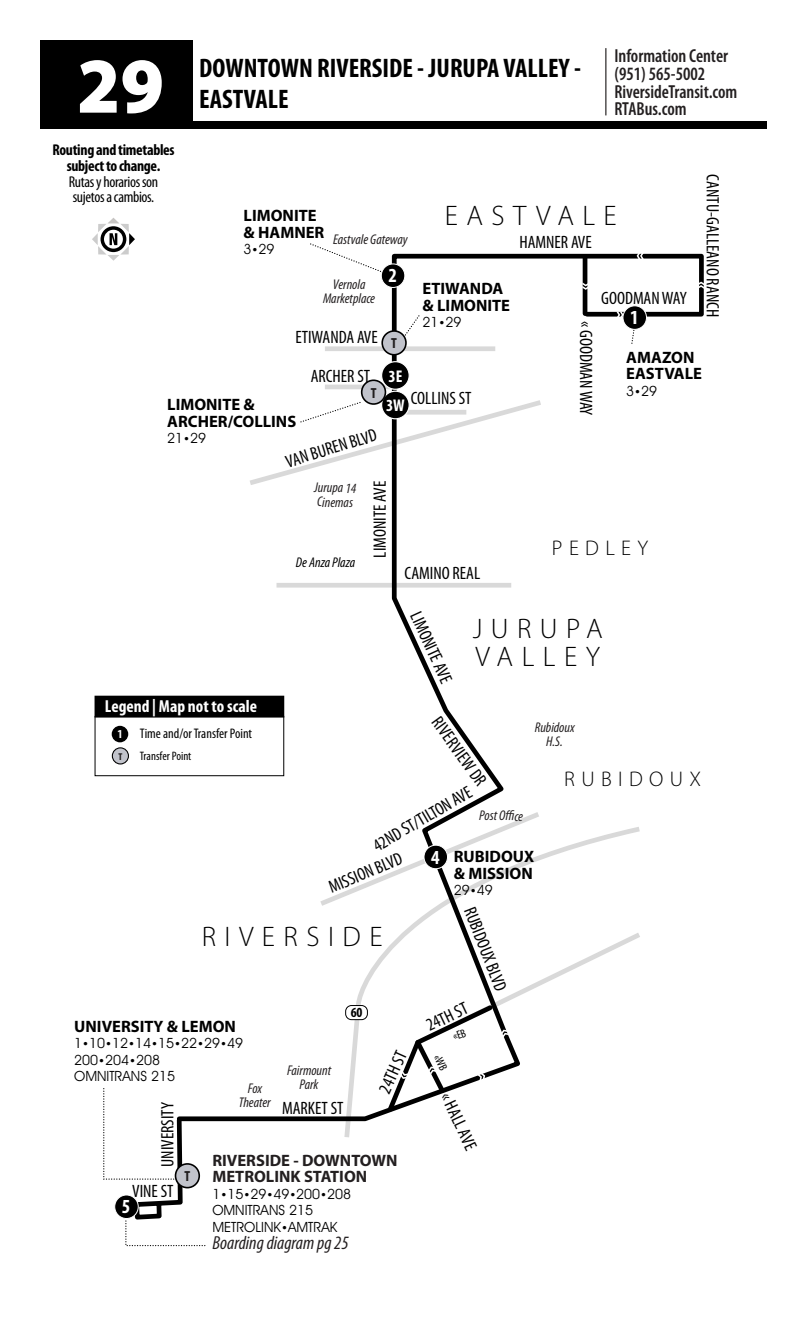
<style>
.page{position:relative;width:810px;height:1337px;background:#fff}
.page>*{position:absolute;margin:0;border:0;box-sizing:border-box;transform-origin:0 0}
.t1{font:900 79.42px "Myriad Pro";color:#fff;scale:.96 1}
.t2{font:300 28.35px/28.3px "Myriad Pro";letter-spacing:.3em;color:#000}
.t3{font:700 condensed 27px "Myriad Pro";color:#000}
.t4{font:300 21.15px "Myriad Pro";letter-spacing:.3em;color:#000}
.t5{font:700 condensed 20.03px "Myriad Pro";color:#fff}
.t6{font:600 condensed 18.9px/17.8px "Myriad Pro";color:#231f20;scale:.96 1}
.t7{font:italic condensed 18.9px "Myriad Pro";color:#231f20}
.t8{font:condensed 18px "Myriad Pro";color:#000}
.t9{font:700 condensed 17.32px "Myriad Pro";color:#fff}
.t10{font:700 condensed 17.1px/29.5px "Myriad Pro";color:#fff}
.t11{font:700 16.43px/16.4px "Myriad Pro";color:#000}
.t12{font:700 16.43px/16.4px "Myriad Pro";color:#231f20}
.t13{font:700 condensed 15.75px/15.8px "Myriad Pro";letter-spacing:-.02em;color:#000;text-align:center}
.t14{font:700 condensed 14.62px "Myriad Pro";color:#201d1e}
.t15{font:14.17px/16.4px "Avant Garde IT Cby BT";color:#000}
.t16{font:italic condensed 14.17px/14.2px "Myriad Pro";letter-spacing:-.005em;color:#231f20;text-align:center}
.t17{font:italic condensed 14.17px "Myriad Pro";color:#000}
.t18{font:condensed 13.95px "Myriad Pro";color:#000}
.t19{font:700 condensed 13.95px "Myriad Pro";color:#000}
.t20{font:condensed 12.38px "Myriad Pro";color:#000}
.t21{font:700 condensed 9.9px "Myriad Pro";color:#201d1e}
.s1{font-weight:400}
.s2{font-size:11.7px}
.s3{font-weight:700;font-size:12.15px;color:#fff}
</style>
<div class="page">
<svg style="left:175px;top:253px;width:529px;height:870px"></svg>
<div style="left:325px;top:384px;width:71px;height:5px;background:#d9d9d9"></div>
<svg style="left:309px;top:243px;width:73px;height:30px"></svg>
<svg style="left:403px;top:314px;width:18px;height:23px"></svg>
<div style="left:382px;top:362px;width:27px;height:27px;background:#000;border-radius:50%"></div>
<div style="left:381px;top:361px;width:29px;height:29px;border:1px solid #fff;border-radius:50%"></div>
<svg style="left:382px;top:391px;width:27px;height:28px"></svg>
<div style="left:381px;top:390px;width:29px;height:29px;border:1px solid #fff;border-radius:50%"></div>
<svg style="left:244px;top:396px;width:302px;height:93px"></svg>
<svg style="left:616px;top:311px;width:8px;height:7px"></svg>
<svg style="left:637px;top:253px;width:7px;height:6px"></svg>
<svg style="left:698px;top:282px;width:6px;height:7px"></svg>
<hr style="left:583px;top:258px;width:4px;height:55px;background:#000">
<svg style="left:630px;top:329px;width:5px;height:17px"></svg>
<svg style="left:582px;top:282px;width:7px;height:8px"></svg>
<svg style="left:103px;top:1087px;width:104px;height:159px"></svg>
<div style="left:95px;top:716px;width:189px;height:59px;background:#fff"></div>
<div style="left:95px;top:716px;width:189px;height:60px;border:1px solid #000"></div>
<div style="left:112px;top:726px;width:16px;height:16px;background:#000;border-radius:50%"></div>
<div style="left:95px;top:696px;width:189px;height:21px;background:#000"></div>
<svg style="left:112px;top:747px;width:17px;height:17px"></svg>
<div style="left:40px;top:41px;width:727px;height:88px;background:#000"></div>
<div style="left:193px;top:36px;width:579px;height:84px;background:#fff"></div>
<hr style="left:605px;top:48px;width:1px;height:67px;background:#231f20">
<div style="left:362px;top:380px;width:23px;height:24px;background:#c1c3cb;border-radius:50%"></div>
<div style="left:361px;top:379px;width:25px;height:26px;border:2px solid #000;border-radius:50%"></div>
<div style="left:382px;top:331px;width:24px;height:24px;background:#c1c3cb;border-radius:50%"></div>
<div style="left:381px;top:330px;width:26px;height:25px;border:2px solid #000;border-radius:50%"></div>
<div style="left:176px;top:1163px;width:23px;height:24px;background:#c1c3cb;border-radius:50%"></div>
<div style="left:175px;top:1163px;width:25px;height:25px;border:2px solid #000;border-radius:50%"></div>
<div style="left:424px;top:845px;width:24px;height:23px;background:#000;border-radius:50%"></div>
<div style="left:424px;top:844px;width:24px;height:25px;border:1px solid #fff;border-radius:50%"></div>
<div style="left:115px;top:1195px;width:23px;height:23px;background:#000;border-radius:50%"></div>
<div style="left:114px;top:1194px;width:25px;height:24px;border:1px solid #fff;border-radius:50%"></div>
<div style="left:623px;top:306px;width:24px;height:23px;background:#000;border-radius:50%"></div>
<div style="left:623px;top:305px;width:24px;height:25px;border:1px solid #fff;border-radius:50%"></div>
<div style="left:381px;top:264px;width:24px;height:23px;background:#000;border-radius:50%"></div>
<div style="left:381px;top:263px;width:24px;height:25px;border:1px solid #fff;border-radius:50%"></div>
<div style="left:346px;top:1005px;width:21px;height:14px;background:#fff;border-radius:6px"></div>
<div style="left:345px;top:1005px;width:23px;height:15px;border:1px solid #000;border-radius:6px"></div>
<svg style="left:92px;top:218px;width:43px;height:43px"></svg>
<svg style="left:384px;top:928px;width:261px;height:187px"></svg>
<p class="t1" style="left:77px;top:41px;width:93px">29</p>
<p class="t3" style="left:199px;top:53px;width:383px">DOWNTOWN RIVERSIDE - JURUPA VALLEY -</p>
<p class="t3" style="left:199px;top:84px;width:91px">EASTVALE</p>
<p class="t6" style="left:614px;top:47px;width:130px">Information Center (951) 565-5002<br>RiversideTransit.com<br>RTABus.com</p>
<p class="t13" style="left:53px;top:142px;width:124px">Routing and timetables subject to change.<br><span class="s1">Rutas y horarios son sujetos a cambios.</span></p>
<p class="t8" style="left:722px;top:174px;width:144px;rotate:90deg">CANTU-GALLEANO RANCH</p>
<p class="t2" style="left:445px;top:201px;width:174px">EASTVALE</p>
<p class="t11" style="left:244px;top:208px;width:82px">LIMONITE &amp; HAMNER</p>
<p class="t15" style="left:244px;top:241px;width:32px">3<span class="s2">•</span>29</p>
<p class="t16" style="left:333px;top:233px;width:76px">Eastvale Gateway</p>
<p class="t16" style="left:323px;top:278px;width:54px">Vernola<br>Marketplace</p>
<p class="t8" style="left:519px;top:232px;width:74px">HAMNER AVE</p>
<p class="t5" style="left:389px;top:265px;width:10px">2</p>
<p class="t11" style="left:423px;top:281px;width:89px">ETIWANDA &amp; LIMONITE</p>
<p class="t15" style="left:423px;top:314px;width:40px">21<span class="s2">•</span>29</p>
<p class="t8" style="left:601px;top:288px;width:87px">GOODMAN WAY</p>
<p class="t5" style="left:630px;top:307px;width:10px">1</p>
<p class="t8" style="left:596px;top:321px;width:96px;rotate:90deg">« GOODMAN WAY</p>
<p class="t8" style="left:295px;top:327px;width:84px">ETIWANDA AVE</p>
<p class="t14" style="left:391px;top:335px;width:7px">T</p>
<p class="t11" style="left:626px;top:349px;width:77px">AMAZON<br>EASTVALE</p>
<p class="t15" style="left:626px;top:382px;width:32px">3<span class="s2">•</span>29</p>
<p class="t8" style="left:311px;top:366px;width:61px">ARCHER ST</p>
<p class="t10" style="left:386px;top:361px;width:20px">3E<br>3W</p>
<p class="t14" style="left:371px;top:385px;width:7px">T</p>
<p class="t8" style="left:411px;top:388px;width:62px">COLLINS ST</p>
<p class="t11" style="left:167px;top:397px;width:130px">LIMONITE &amp;<br>ARCHER/COLLINS</p>
<p class="t15" style="left:167px;top:430px;width:40px">21<span class="s2">•</span>29</p>
<p class="t8" style="left:283px;top:452px;width:96px;rotate:-17deg">VAN BUREN BLVD</p>
<p class="t9" style="left:105px;top:696px;width:154px">Legend | Map not to scale</p>
<p class="t21" style="left:118px;top:751px;width:5px">T</p>
<p class="t18" style="left:117px;top:726px;width:136px"><span class="s3">1</span> Time and/or Transfer Point</p>
<p class="t20" style="left:140px;top:749px;width:53px">Transfer Point</p>
<p class="t16" style="left:314px;top:481px;width:44px;text-align:left">Jurupa 14<br>Cinemas</p>
<p class="t17" style="left:296px;top:555px;width:61px">De Anza Plaza</p>
<p class="t8" style="left:370px;top:557px;width:78px;rotate:-90deg">LIMONITE AVE</p>
<p class="t8" style="left:405px;top:563px;width:77px">CAMINO REAL</p>
<p class="t4" style="left:552px;top:536px;width:98px">PEDLEY</p>
<p class="t8" style="left:424px;top:608px;width:78px;rotate:65deg">LIMONITE AVE</p>
<p class="t8" style="left:444px;top:713px;width:81px;rotate:54deg">RIVERVIEW DR</p>
<p class="t2" style="left:473px;top:614px;width:132px">JURUPA<br>VALLEY</p>
<p class="t16" style="left:535px;top:721px;width:41px">Rubidoux<br>H.S.</p>
<p class="t4" style="left:564px;top:767px;width:138px">RUBIDOUX</p>
<p class="t8" style="left:369px;top:838px;width:113px;rotate:-30deg">42ND ST/TILTON AVE</p>
<p class="t8" style="left:326px;top:878px;width:80px;rotate:-22deg">MISSION BLVD</p>
<p class="t16" style="left:479px;top:809px;width:45px">Post Office</p>
<p class="t11" style="left:454px;top:848px;width:82px">RUBIDOUX &amp; MISSION</p>
<p class="t15" style="left:454px;top:881px;width:40px">29<span class="s2">•</span>49</p>
<p class="t5" style="left:431px;top:846px;width:10px">4</p>
<p class="t2" style="left:202px;top:923px;width:182px">RIVERSIDE</p>
<p class="t19" style="left:351px;top:1004px;width:13px">60</p>
<p class="t11" style="left:74px;top:1018px;width:163px">UNIVERSITY &amp; LEMON</p>
<p class="t15" style="left:74px;top:1034px;width:170px">1<span class="s2">•</span>10<span class="s2">•</span>12<span class="s2">•</span>14<span class="s2">•</span>15<span class="s2">•</span>22<span class="s2">•</span>29<span class="s2">•</span>49<br>200<span class="s2">•</span>204<span class="s2">•</span>208<br>OMNITRANS 215</p>
<p class="t8" style="left:375px;top:1088px;width:46px;rotate:-66deg">24TH ST</p>
<p class="t16" style="left:287px;top:1063px;width:46px">Fairmount<br>Park</p>
<p class="t16" style="left:239px;top:1081px;width:34px">Fox<br>Theater</p>
<p class="t8" style="left:282px;top:1098px;width:63px">MARKET ST</p>
<p class="t8" style="left:158px;top:1167px;width:67px;rotate:-90deg">UNIVERSITY</p>
<p class="t12" style="left:212px;top:1152px;width:187px">RIVERSIDE - DOWNTOWN<br>METROLINK STATION</p>
<p class="t15" style="left:212px;top:1185px;width:140px">1<span class="s2">•</span>15<span class="s2">•</span>29<span class="s2">•</span>49<span class="s2">•</span>200<span class="s2">•</span>208<br>OMNITRANS 215<br>METROLINK<span class="s2">•</span>AMTRAK</p>
<p class="t7" style="left:212px;top:1232px;width:138px">Boarding diagram pg 25</p>
<p class="t14" style="left:185px;top:1168px;width:7px">T</p>
<p class="t8" style="left:132px;top:1180px;width:43px">VINE ST</p>
<p class="t5" style="left:122px;top:1195px;width:10px">5</p>
<p class="t8" style="left:479px;top:904px;width:90px;rotate:69deg">RUBIDOUX BLVD</p>
<p class="t8" style="left:423px;top:1017px;width:46px;rotate:-25deg">24TH ST</p>
<p class="t8" style="left:455px;top:1089px;width:63px;rotate:65deg">« HALL AVE</p>
</div>
